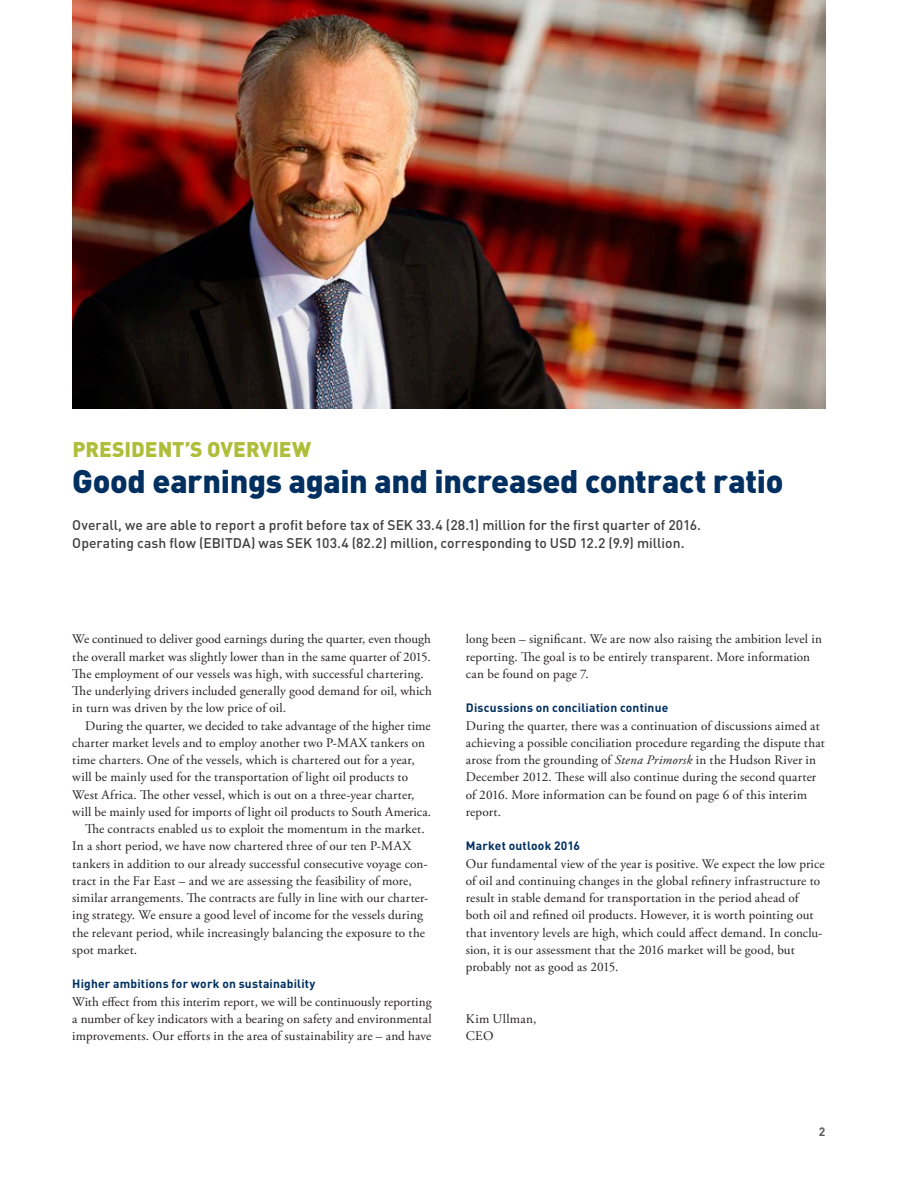
<style>
.page{position:relative;width:902px;height:1191px;background:#fff}
.page>*{position:absolute;margin:0;border:0;box-sizing:border-box;transform-origin:0 0}
.F_07_Huvudrubrik{font:900 32.25px "DINOT";letter-spacing:-.01em;color:#002f60}
.F_07_Huvudrubrik-2{font:900 21px "DINOT";color:#aebe3a}
.F_09_Ingress{font:500 13.8px/18.8px "DINOT";color:#3e3e3f}
.F_01_Bröd_u_indrag{font:13.2px/17.2px "Adobe Garamond Pro";letter-spacing:.01em;color:#231f20}
.F_02_Bröd_m_indrag{font:13.2px/17.2px "Adobe Garamond Pro";letter-spacing:.01em;color:#231f20}
.F_03_Mell_1{font:700 12px "DINOT";letter-spacing:.015em;color:#002f60}
.t1{font:700 12px "DINOT";color:#57585a}
.s1{font-style:italic}
</style>
<div class="page">
<img style="left:72px;top:0;width:753px;height:408px">
<p class="F_07_Huvudrubrik-2" style="left:72px;top:435px;width:240px">PRESIDENT’S OVERVIEW</p>
<p class="F_07_Huvudrubrik" style="left:72px;top:460px;width:712px">Good earnings again and increased contract ratio</p>
<p class="F_09_Ingress" style="left:72px;top:514px;width:630px">Overall, we are able to report a profit before tax of SEK 33.4 (28.1) million for the first quarter of 2016.<br>Operating cash flow (EBITDA) was SEK 103.4 (82.2) million, corresponding to USD 12.2 (9.9) million.</p>
<p class="F_01_Bröd_u_indrag" style="left:72px;top:631px;width:361px">We continued to deliver good earnings during the quarter, even though the overall market was slightly lower than in the same quarter of 2015.<br>The employment of our vessels was high, with successful chartering.<br>The underlying drivers included generally good demand for oil, which in turn was driven by the low price of oil.</p>
<p class="F_02_Bröd_m_indrag" style="left:72px;top:717px;width:360px;text-indent:13px">During the quarter, we decided to take advantage of the higher time charter market levels and to employ another two P-MAX tankers on time charters. One of the vessels, which is chartered out for a year, will be mainly used for the transportation of light oil products to West Africa. The other vessel, which is out on a three-year charter, will be mainly used for imports of light oil products to South America.</p>
<p class="F_02_Bröd_m_indrag" style="left:72px;top:820px;width:357px;text-indent:13px">The contracts enabled us to exploit the momentum in the market.<br>In a short period, we have now chartered three of our ten P-MAX tankers in addition to our already successful consecutive voyage con&shy;tract in the Far East – and we are assessing the feasibility of more, similar arrangements. The contracts are fully in line with our charter&shy;ing strategy. We ensure a good level of income for the vessels during the relevant period, while increasingly balancing the exposure to the spot market.</p>
<p class="F_03_Mell_1" style="left:72px;top:976px;width:245px">Higher ambitions for work on sustainability</p>
<p class="F_01_Bröd_u_indrag" style="left:72px;top:993px;width:361px;text-align:justify">With effect from this interim report, we will be continuously reporting a number of key indicators with a bearing on safety and environmental improvements. Our efforts in the area of sustainability are – and have</p>
<p class="F_01_Bröd_u_indrag" style="left:466px;top:631px;width:357px">long been – significant. We are now also raising the ambition level in reporting. The goal is to be entirely transparent. More information can be found on page 7.</p>
<p class="F_03_Mell_1" style="left:466px;top:700px;width:204px">Discussions on conciliation continue</p>
<p class="F_01_Bröd_u_indrag" style="left:466px;top:717px;width:360px">During the quarter, there was a continuation of discussions aimed at achieving a possible conciliation procedure regarding the dispute that arose from the grounding of <span class="s1">Stena Primorsk</span> in the Hudson River in December 2012. These will also continue during the second quarter of 2016. More information can be found on page 6 of this interim report.</p>
<p class="F_03_Mell_1" style="left:466px;top:838px;width:116px">Market outlook 2016</p>
<p class="F_01_Bröd_u_indrag" style="left:466px;top:855px;width:360px">Our fundamental view of the year is positive. We expect the low price of oil and continuing changes in the global refinery infrastructure to result in stable demand for transportation in the period ahead of both oil and refined oil products. However, it is worth pointing out that inventory levels are high, which could affect demand. In conclu&shy;sion, it is our assessment that the 2016 market will be good, but probably not as good as 2015.</p>
<p class="F_01_Bröd_u_indrag" style="left:466px;top:1010px;width:72px">Kim Ullman,</p>
<p class="F_01_Bröd_u_indrag" style="left:466px;top:1027px;width:29px">CEO</p>
<p class="t1" style="left:818px;top:1123px;width:8px">2</p>
</div>
